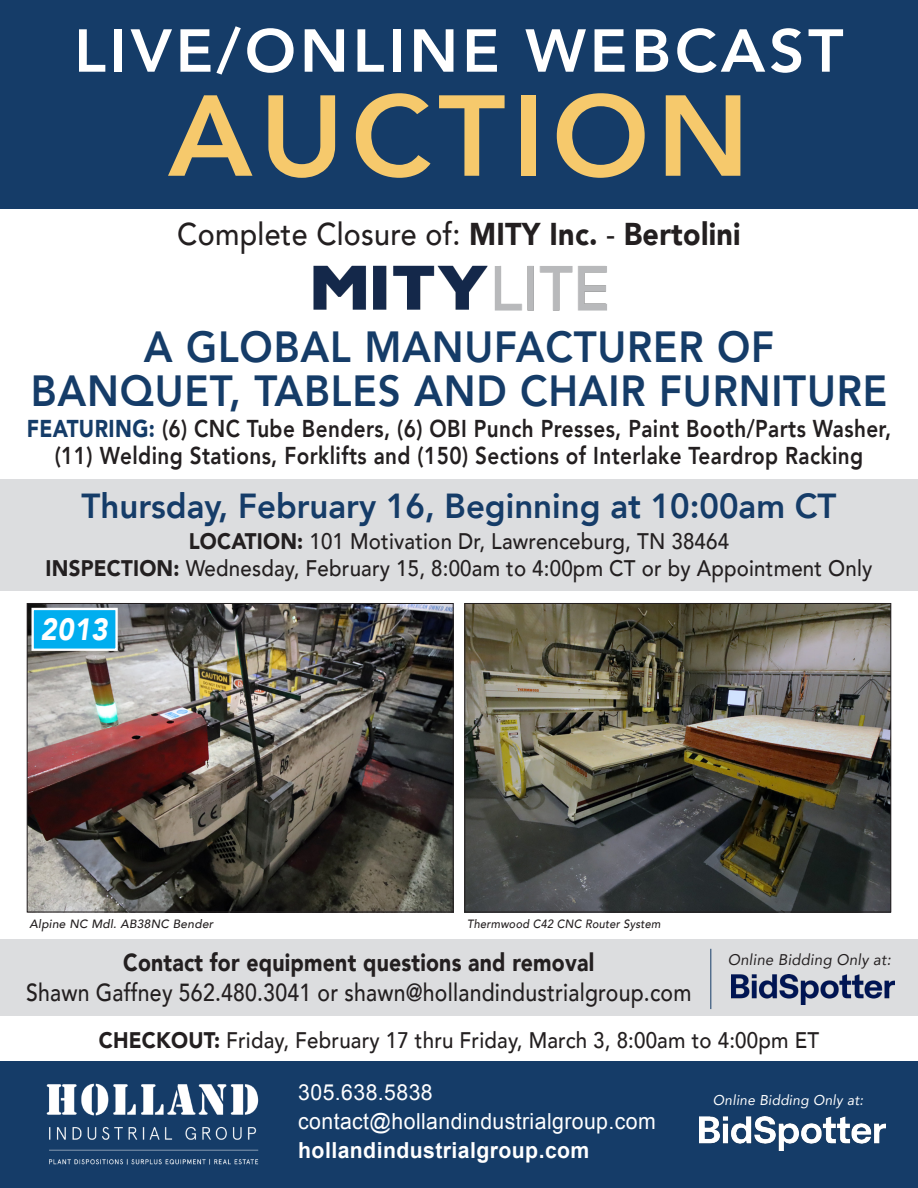
<style>
.page{position:relative;width:918px;height:1188px;background:#fff}
.page>*{position:absolute;margin:0;border:0;box-sizing:border-box;transform-origin:0 0}
.t1{font:800 113.55px "Avenir";letter-spacing:.06em;color:#f6c96c}
.t2{font:800 59.85px "Avenir";letter-spacing:.06em;color:#fff}
.t3{font:800 43.5px "Avenir";letter-spacing:.02em;color:#153c68;scale:.92 1}
.t4{font:800 34.8px "Avenir";color:#153c68;scale:.95 1}
.t5{font:500 31.5px "Avenir";letter-spacing:.01em;color:#231f20;scale:.91 1}
.t6{font:italic 900 30.75px "Avenir";color:#fff;scale:.9 1}
.t7{font:500 24.75px "Avenir";letter-spacing:.01em;color:#231f20;scale:.86 1}
.t8{font:900 24.75px "Avenir";letter-spacing:.01em;color:#231f20;scale:.86 1}
.t9{font:800 24.3px "Avenir";letter-spacing:.02em;color:#231f20;scale:.85 1}
.t10{font:500 22.5px "Avenir";letter-spacing:.01em;color:#231f20;scale:.91 1}
.t11{font:22.05px "Arial";letter-spacing:.02em;color:#fff;scale:.96 1}
.t12{font:700 22.05px "Arial";letter-spacing:.02em;color:#fff;scale:.96 1}
.t13{font:italic 15.45px "Avenir";letter-spacing:.02em;color:#231f20;scale:.96 1}
.t14{font:italic 14.25px "Avenir";letter-spacing:.02em;color:#fff;scale:.96 1}
.t15{font:italic 500 12px "Avenir";letter-spacing:.02em;color:#231f20;scale:.92 1}
.t16{font:italic 500 12px "Avenir";letter-spacing:.02em;color:#231f20}
.s1{font-weight:900}
.s2{font-weight:900;color:#153c68}
</style>
<div class="page">
<div style="left:0;top:480px;width:918px;height:111px;background:#dcdddf"></div>
<img style="left:313px;top:265px;width:294px;height:46px">
<div style="left:0;top:939px;width:918px;height:77px;background:#dcdddf"></div>
<img style="left:732px;top:975px;width:162px;height:30px">
<img style="left:29px;top:605px;width:422px;height:305px">
<div style="left:27px;top:603px;width:426px;height:309px;border:1px solid #231f20"></div>
<img style="left:467px;top:605px;width:422px;height:305px">
<div style="left:465px;top:603px;width:426px;height:309px;border:1px solid #231f20"></div>
<div style="left:0;top:0;width:918px;height:209px;background:#153c68"></div>
<hr style="left:710px;top:949px;width:1px;height:60px;background:#153c68">
<div style="left:0;top:1061px;width:918px;height:127px;background:#153c68"></div>
<img style="left:46px;top:1083px;width:213px;height:82px">
<img style="left:700px;top:1116px;width:185px;height:35px">
<div style="left:31px;top:608px;width:87px;height:43px;background:#00aeef;border:2px solid #fff"></div>
<p class="t2" style="left:74px;top:4px;width:771px">LIVE/ONLINE WEBCAST</p>
<p class="t1" style="left:168px;top:48px;width:583px">AUCTION</p>
<p class="t5" style="left:177px;top:207px;width:621px">Complete Closure of: <span class="s1">MITY Inc.</span> - <span class="s1">Bertolini</span></p>
<p class="t3" style="left:144px;top:313px;width:687px">A GLOBAL MANUFACTURER OF</p>
<p class="t3" style="left:31px;top:357px;width:932px">BANQUET, TABLES AND CHAIR FURNITURE</p>
<p class="t9" style="left:27px;top:409px;width:1019px"><span class="s2">FEATURING:</span> (6) CNC Tube Benders, (6) OBI Punch Presses, Paint Booth/Parts Washer,</p>
<p class="t9" style="left:55px;top:437px;width:953px">(11) Welding Stations, Forklifts and (150) Sections of Interlake Teardrop Racking</p>
<p class="t4" style="left:82px;top:478px;width:796px">Thursday, February 16, Beginning at 10:00am CT</p>
<p class="t10" style="left:189px;top:522px;width:595px"><span class="s1">LOCATION:</span> 101 Motivation Dr, Lawrenceburg, TN 38464</p>
<p class="t10" style="left:46px;top:549px;width:910px"><span class="s1">INSPECTION:</span> Wednesday, February 15, 8:00am to 4:00pm CT or by Appointment Only</p>
<p class="t6" style="left:40px;top:604px;width:76px">2013</p>
<p class="t16" style="left:30px;top:916px;width:185px">Alpine NC Mdl. AB38NC Bender</p>
<p class="t15" style="left:467px;top:916px;width:212px">Thermwood C42 CNC Router System</p>
<p class="t8" style="left:123px;top:941px;width:549px">Contact for equipment questions and removal</p>
<p class="t7" style="left:26px;top:971px;width:775px">Shawn Gaffney 562.480.3041 or shawn@hollandindustrialgroup.com</p>
<p class="t13" style="left:728px;top:950px;width:171px">Online Bidding Only at:</p>
<p class="t10" style="left:99px;top:1021px;width:793px"><span class="s1">CHECKOUT:</span> Friday, February 17 thru Friday, March 3, 8:00am to 4:00pm ET</p>
<p class="t11" style="left:298px;top:1078px;width:142px">305.638.5838</p>
<p class="t11" style="left:298px;top:1107px;width:374px">contact@hollandindustrialgroup.com</p>
<p class="t12" style="left:298px;top:1136px;width:305px">hollandindustrialgroup.com</p>
<p class="t14" style="left:713px;top:1091px;width:158px">Online Bidding Only at:</p>
</div>
